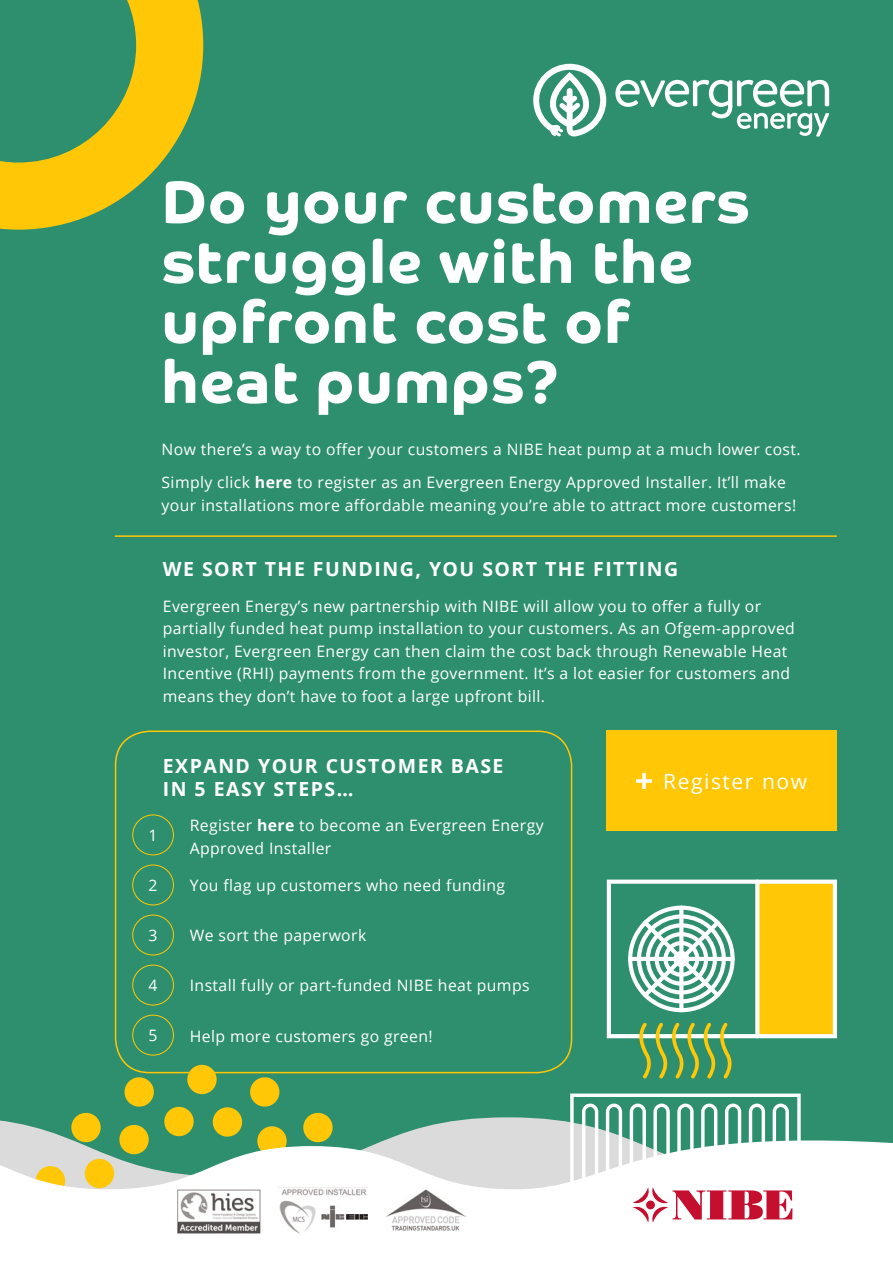
<style>
.page{position:relative;width:893px;height:1263px;background:#2e8f6e}
.page>*{position:absolute;margin:0;border:0;box-sizing:border-box;transform-origin:0 0}
.t1{font:700 60px/60px "Co Headline";letter-spacing:.025em;color:#fff}
.t2{font:21px "Open Sans";letter-spacing:.075em;color:#fff}
.t3{font:700 19.5px/22.5px "Open Sans";letter-spacing:.075em;color:#fff}
.t4{font:15.75px/22.5px "Open Sans";letter-spacing:.025em;color:#fff}
.s1{font-weight:700}
</style>
<div class="page">
<div style="left:115px;top:730px;width:457px;height:343px;border:2px solid #ffc705;border-radius:34px"></div>
<svg style="left:533px;top:64px;width:296px;height:73px"></svg>
<svg style="left:0;top:0;width:203px;height:230px"></svg>
<div style="left:187px;top:1065px;width:30px;height:29px;background:#ffc705;border-radius:50%"></div>
<svg style="left:164px;top:1106px;width:30px;height:15px"></svg>
<svg style="left:73px;top:1077px;width:81px;height:44px"></svg>
<svg style="left:211px;top:1075px;width:120px;height:46px"></svg>
<svg style="left:0;top:1121px;width:893px;height:142px;fill:#fff"></svg>
<img style="left:176px;top:1187px;width:87px;height:48px">
<img style="left:278px;top:1187px;width:89px;height:48px">
<div style="left:383px;top:1187px;width:87px;height:48px;background:#fff"></div>
<img style="left:386px;top:1189px;width:81px;height:42px">
<div style="left:606px;top:730px;width:231px;height:101px;background:#ffc705"></div>
<svg style="left:636px;top:773px;width:16px;height:16px"></svg>
<div style="left:132px;top:814px;width:42px;height:41px;border:1px solid #ffc705;border-radius:50%"></div>
<div style="left:132px;top:865px;width:42px;height:40px;border:1px solid #ffc705;border-radius:50%"></div>
<div style="left:132px;top:915px;width:42px;height:40px;border:1px solid #ffc705;border-radius:50%"></div>
<div style="left:132px;top:965px;width:42px;height:40px;border:1px solid #ffc705;border-radius:50%"></div>
<div style="left:132px;top:1015px;width:42px;height:40px;border:1px solid #ffc705;border-radius:50%"></div>
<svg style="left:607px;top:879px;width:230px;height:199px"></svg>
<svg style="left:570px;top:1093px;width:231px;height:129px"></svg>
<hr style="left:115px;top:535px;width:722px;height:2px;background:#ffc705">
<h1 class="t1" style="left:162px;top:172px;width:590px">Do your customers struggle with the upfront cost of heat pumps?</h1>
<p class="t4" style="left:162px;top:432px;width:641px;line-height:33.2px">Now there’s a way to offer your customers a NIBE heat pump at a much lower cost.<br>Simply click <span class="s1">here</span> to register as an Evergreen Energy Approved Installer. It’ll make</p>
<p class="t4" style="left:162px;top:493px;width:636px">your installations more affordable meaning you’re able to attract more customers!</p>
<p class="t3" style="left:163px;top:557px;width:517px">WE SORT THE FUNDING, YOU SORT THE FITTING</p>
<p class="t4" style="left:163px;top:594px;width:634px">Evergreen Energy’s new partnership with NIBE will allow you to offer a fully or partially funded heat pump installation to your customers. As an Ofgem-approved investor, Evergreen Energy can then claim the cost back through Renewable Heat Incentive (RHI) payments from the government. It’s a lot easier for customers and means they don’t have to foot a large upfront bill.</p>
<p class="t3" style="left:163px;top:755px;width:342px">EXPAND YOUR CUSTOMER BASE<br>IN 5 EASY STEPS…</p>
<p class="t4" style="left:190px;top:814px;width:355px">Register <span class="s1">here</span> to become an Evergreen Energy<br>Approved Installer</p>
<p class="t4" style="left:190px;top:874px;width:317px">You flag up customers who need funding</p>
<p class="t4" style="left:190px;top:924px;width:178px">We sort the paperwork</p>
<p class="t4" style="left:190px;top:974px;width:341px">Install fully or part-funded NIBE heat pumps</p>
<p class="t4" style="left:190px;top:1024px;width:244px">Help more customers go green!</p>
<p class="t4" style="left:149px;top:823px;width:11px">1</p>
<p class="t4" style="left:149px;top:874px;width:11px">2</p>
<p class="t4" style="left:149px;top:924px;width:11px">3</p>
<p class="t4" style="left:149px;top:974px;width:11px">4</p>
<p class="t4" style="left:149px;top:1024px;width:11px">5</p>
<h2 class="t2" style="left:663px;top:767px;width:146px">Register now</h2>
</div>
